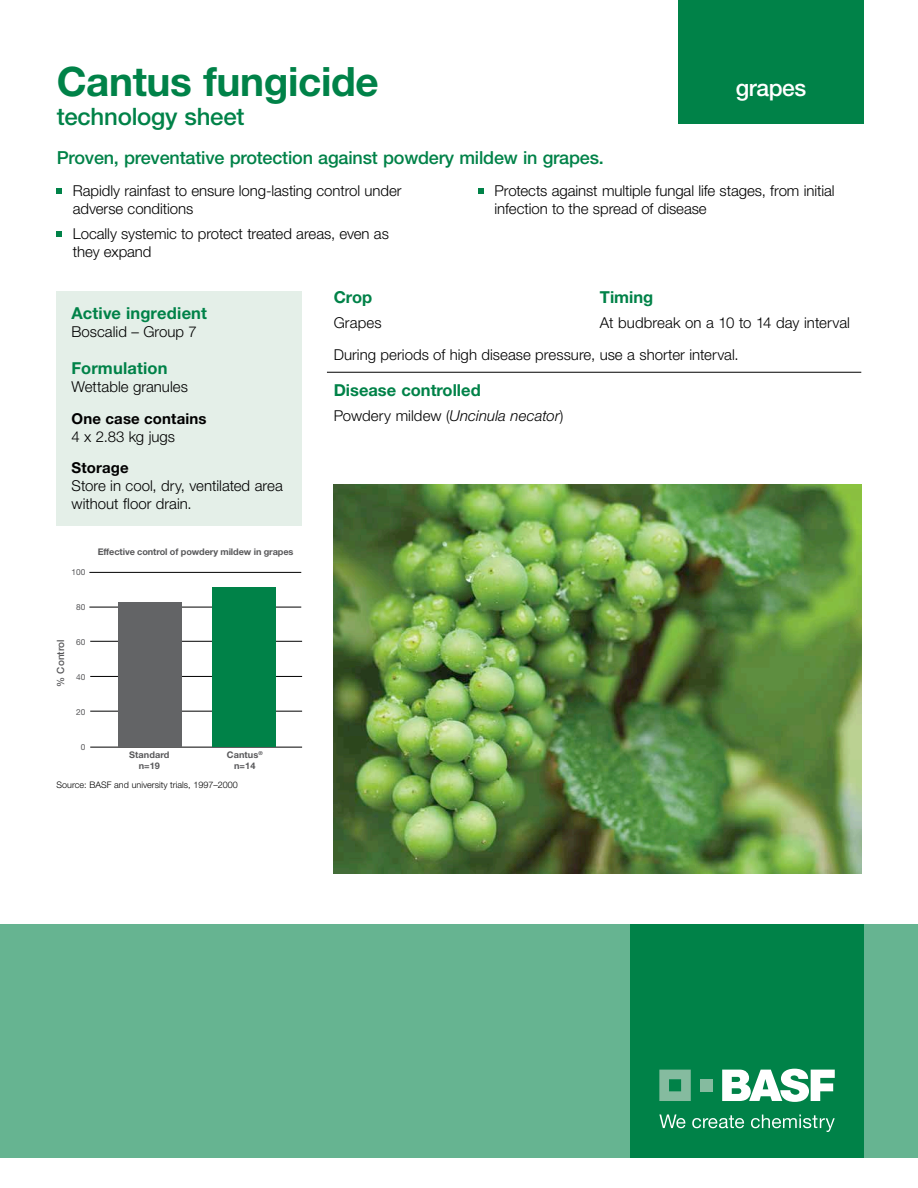
<style>
.page{position:relative;width:918px;height:1188px;background:#fff}
.page>*{position:absolute;margin:0;border:0;box-sizing:border-box;transform-origin:0 0}
.t1{font:700 40.5px "Helvetica Neue LT Std";letter-spacing:-.01em;color:#008248}
.t2{font:500 24px "Helvetica Neue LT Std";letter-spacing:-.01em;color:#008248}
.t3{font:500 23.25px "Helvetica Neue LT Std";letter-spacing:-.02em;color:#fff}
.t4{font:500 18px "Helvetica Neue LT Std";letter-spacing:-.01em;color:#008248}
.t5{font:700 16.5px "Helvetica Neue LT Std";color:#008248}
.t6{font:300 15px/18px "Helvetica Neue LT Std";color:#000}
.t7{font:700 15px "Helvetica Neue LT Std";letter-spacing:.01em;color:#000}
.t8{font:500 10.05px "Helvetica Neue LT Std";letter-spacing:.01em;color:#58585a}
.t9{font:700 9.15px "Helvetica Neue LT Std";letter-spacing:-.01em;color:#58585a}
.t10{font:700 9.15px/10.8px "Helvetica Neue LT Std";letter-spacing:.01em;color:#58585a;text-align:center}
.t11{font:300 9px "Helvetica Neue LT Std";color:#000}
.t12{font:8.25px "Helvetica Neue LT Std";letter-spacing:.005em;color:#58585a}
.s1{font-style:italic}
</style>
<div class="page">
<div style="left:0;top:924px;width:918px;height:234px;background:#66b491"></div>
<div style="left:630px;top:924px;width:234px;height:234px;background:#008248"></div>
<svg style="left:659px;top:1070px;width:32px;height:31px"></svg>
<div style="left:700px;top:1079px;width:13px;height:12px;background:#85bb9f"></div>
<svg style="left:722px;top:1069px;width:113px;height:33px"></svg>
<svg style="left:659px;top:1115px;width:26px;height:13px"></svg>
<svg style="left:692px;top:1115px;width:52px;height:13px"></svg>
<svg style="left:751px;top:1115px;width:84px;height:17px"></svg>
<div style="left:57px;top:292px;width:245px;height:234px;background:#e4efe8"></div>
<svg style="left:57px;top:189px;width:5px;height:5px"></svg>
<svg style="left:57px;top:231px;width:5px;height:6px"></svg>
<svg style="left:478px;top:189px;width:6px;height:5px"></svg>
<hr style="left:327px;top:372px;width:534px;height:1px;background:#000">
<div style="left:678px;top:0;width:186px;height:123px;background:#008248"></div>
<hr style="left:89px;top:607px;width:212px;height:1px;background:#000">
<hr style="left:89px;top:572px;width:212px;height:1px;background:#000">
<hr style="left:90px;top:747px;width:212px;height:1px;background:#000">
<hr style="left:90px;top:641px;width:212px;height:1px;background:#000">
<hr style="left:90px;top:676px;width:212px;height:1px;background:#000">
<hr style="left:90px;top:711px;width:212px;height:1px;background:#000">
<div style="left:212px;top:588px;width:64px;height:159px;background:#008248"></div>
<div style="left:118px;top:602px;width:64px;height:145px;background:#636466"></div>
<img style="left:334px;top:485px;width:527px;height:389px">
<h1 class="t1" style="left:57px;top:57px;width:324px">Cantus fungicide</h1>
<h2 class="t2" style="left:57px;top:102px;width:189px">technology sheet</h2>
<p class="t4" style="left:57px;top:147px;width:549px">Proven, preventative protection against powdery mildew in grapes.</p>
<h3 class="t3" style="left:736px;top:74px;width:72px">grapes</h3>
<p class="t6" style="left:73px;top:182px;width:330px">Rapidly rainfast to ensure long-lasting control under adverse conditions</p>
<p class="t6" style="left:73px;top:225px;width:318px">Locally systemic to protect treated areas, even as they expand</p>
<p class="t6" style="left:495px;top:182px;width:342px">Protects against multiple fungal life stages, from initial infection to the spread of disease</p>
<p class="t5" style="left:72px;top:303px;width:137px">Active ingredient</p>
<p class="t6" style="left:72px;top:322px;width:127px">Boscalid – Group 7</p>
<p class="t5" style="left:72px;top:358px;width:98px">Formulation</p>
<p class="t6" style="left:72px;top:378px;width:118px">Wettable granules</p>
<p class="t7" style="left:72px;top:409px;width:137px">One case contains</p>
<p class="t6" style="left:72px;top:427px;width:105px">4 x 2.83 kg jugs</p>
<p class="t7" style="left:72px;top:459px;width:59px">Storage</p>
<p class="t6" style="left:72px;top:477px;width:213px">Store in cool, dry, ventilated area without floor drain.</p>
<p class="t9" style="left:98px;top:546px;width:197px">Effective control of powdery mildew in grapes</p>
<p class="t12" style="left:71px;top:567px;width:15px">100</p>
<p class="t12" style="left:76px;top:602px;width:11px">80</p>
<p class="t12" style="left:76px;top:637px;width:11px">60</p>
<p class="t12" style="left:76px;top:672px;width:11px">40</p>
<p class="t12" style="left:76px;top:707px;width:11px">20</p>
<p class="t12" style="left:81px;top:742px;width:6px">0</p>
<p class="t8" style="left:54px;top:687px;width:49px;rotate:-90deg">% Control</p>
<p class="t10" style="left:227px;top:750px;width:37px">Cantus<sup>® </sup>n=14</p>
<p class="t11" style="left:57px;top:780px;width:183px">Source: BASF and university trials, 1997–2000</p>
<p class="t10" style="left:129px;top:750px;width:42px">Standard n=19</p>
<p class="t5" style="left:334px;top:287px;width:40px">Crop</p>
<p class="t5" style="left:600px;top:287px;width:55px">Timing</p>
<p class="t6" style="left:334px;top:313px;width:49px">Grapes</p>
<p class="t6" style="left:334px;top:307px;width:518px;line-height:31.5px;text-indent:266px">At budbreak on a 10 to 14 day interval<br>During periods of high disease pressure, use a shorter interval.</p>
<p class="t5" style="left:334px;top:380px;width:149px">Disease controlled</p>
<p class="t6" style="left:334px;top:406px;width:231px">Powdery mildew (<span class="s1">Uncinula necator</span>)</p>
</div>
